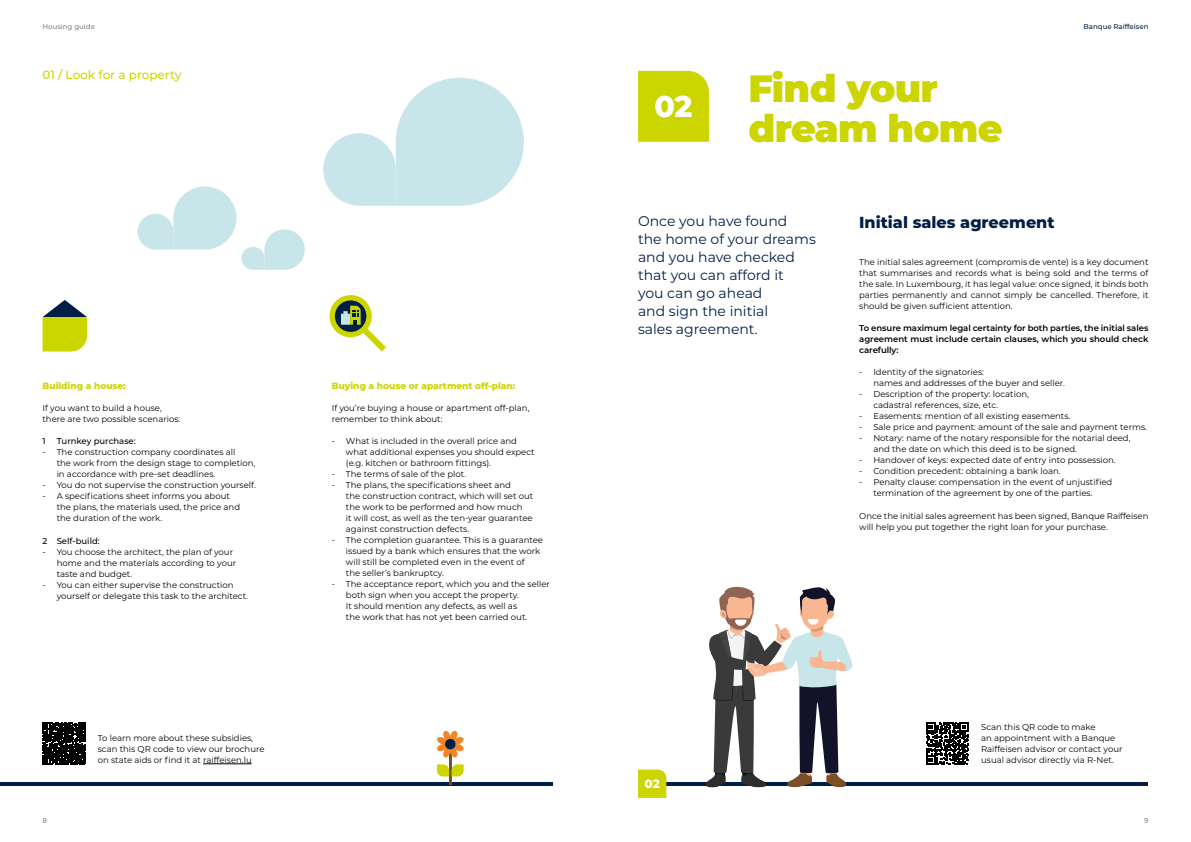
<style>
.page{position:relative;width:1191px;height:842px;background:#fff}
.page>*{position:absolute;margin:0;border:0;box-sizing:border-box;transform-origin:0 0}
.t1{font:900 38px/40px "Montserrat";letter-spacing:-.02em;color:#cdd500}
.t2{font:800 30px "Montserrat";color:#fff}
.t3{font:800 16px "Montserrat";color:#001f47}
.t4{font:14px/18px "Montserrat";color:#001f47}
.t5{font:500 12px "Montserrat";color:#cdd500}
.t6{font:800 12px "Montserrat";color:#fff}
.t7{font:800 9px "Montserrat";color:#cdd500}
.t8{font:8.5px/11px "Montserrat";color:#000}
.t9{font:600 8.5px/11px "Montserrat";letter-spacing:-.005em;color:#000;text-align:justify}
.t10{font:500 8.5px "Montserrat";color:#000}
.t11{font:500 7px "Montserrat";color:#001f47}
.t12{font:500 7px "Montserrat";color:#828182}
</style>
<div class="page">
<div style="left:638px;top:71px;width:71px;height:71px;background:#cdd500"></div>
<hr style="left:203px;top:764px;width:49px;height:1px;background:#000">
<svg style="left:43px;top:722px;width:42px;height:43px;background:#141414"></svg>
<svg style="left:926px;top:722px;width:42px;height:43px"></svg>
<svg style="left:43px;top:300px;width:44px;height:51px"></svg>
<svg style="left:329px;top:295px;width:57px;height:56px"></svg>
<svg style="left:137px;top:186px;width:168px;height:84px"></svg>
<svg style="left:323px;top:78px;width:201px;height:128px"></svg>
<hr style="left:655px;top:782px;width:493px;height:4px;background:#001f47">
<svg style="left:706px;top:586px;width:146px;height:202px"></svg>
<hr style="left:0;top:782px;width:553px;height:4px;background:#001f47">
<svg style="left:638px;top:770px;width:28px;height:28px"></svg>
<hr style="left:449px;top:744px;width:2px;height:41px;background:#7d4f25">
<svg style="left:437px;top:730px;width:27px;height:28px"></svg>
<svg style="left:437px;top:764px;width:26px;height:12px"></svg>
<p class="t12" style="left:43px;top:22px;width:54px">Housing guide</p>
<p class="t11" style="left:1083px;top:22px;width:66px">Banque Raiffeisen</p>
<h1 class="t1" style="left:748px;top:66px;width:256px">Find your dream home</h1>
<h3 class="t5" style="left:43px;top:67px;width:141px">01 / Look for a property</h3>
<h2 class="t2" style="left:654px;top:84px;width:40px">02</h2>
<p class="t7" style="left:43px;top:379px;width:85px">Building a house:</p>
<p class="t8" style="left:43px;top:402px;width:139px">If you want to build a house, there are two possible scenarios:</p>
<p class="t10" style="left:43px;top:435px;width:5px">1</p>
<p class="t10" style="left:57px;top:435px;width:81px">Turnkey purchase:</p>
<p class="t8" style="left:57px;top:446px;width:200px;text-indent:-14px">- The construction company coordinates all<br>the work from the design stage to completion, in accordance with pre-set deadlines.</p>
<p class="t8" style="left:43px;top:479px;width:215px">- You do not supervise the construction yourself.</p>
<p class="t8" style="left:57px;top:490px;width:185px;text-indent:-14px">- A specifications sheet informs you about the plans, the materials used, the price and the duration of the work.</p>
<p class="t10" style="left:43px;top:535px;width:59px">2 Self-build:</p>
<p class="t8" style="left:57px;top:546px;width:181px;text-indent:-14px">- You choose the architect, the plan of your home and the materials according to your taste and budget.</p>
<p class="t8" style="left:57px;top:579px;width:193px;text-indent:-14px">- You can either supervise the construction yourself or delegate this task to the architect.</p>
<p class="t7" style="left:332px;top:379px;width:185px">Buying a house or apartment off-plan:</p>
<p class="t8" style="left:332px;top:402px;width:199px">If you’re buying a house or apartment off-plan, remember to think about:</p>
<p class="t8" style="left:346px;top:435px;width:190px;text-indent:-14px">- What is included in the overall price and what additional expenses you should expect (e.g. kitchen or bathroom fittings).</p>
<p class="t8" style="left:332px;top:468px;width:136px">- The terms of sale of the plot.</p>
<p class="t8" style="left:346px;top:479px;width:189px;text-indent:-14px">- The plans, the specifications sheet and<br>the construction contract, which will set out the work to be performed and how much<br>it will cost, as well as the ten-year guarantee against construction defects.</p>
<p class="t8" style="left:346px;top:534px;width:198px;text-indent:-14px">- The completion guarantee. This is a guarantee issued by a bank which ensures that the work will still be completed even in the event of<br>the seller’s bankruptcy.</p>
<p class="t8" style="left:346px;top:578px;width:206px;text-indent:-14px">- The acceptance report, which you and the seller both sign when you accept the property.<br>It should mention any defects, as well as<br>the work that has not yet been carried out.</p>
<h3 class="t4" style="left:638px;top:212px;width:179px">Once you have found<br>the home of your dreams and you have checked that you can afford it<br>you can go ahead<br>and sign the initial<br>sales agreement.</h3>
<h3 class="t3" style="left:859px;top:211px;width:197px">Initial sales agreement</h3>
<p class="t8" style="left:859px;top:256px;width:291px;text-align:justify">The initial sales agreement (compromis de vente) is a key document that summarises and records what is being sold and the terms of the sale. In Luxembourg, it has legal value: once signed, it binds both parties permanently and cannot simply be cancelled. Therefore, it should be given sufficient attention.</p>
<p class="t9" style="left:859px;top:322px;width:291px">To ensure maximum legal certainty for both parties, the initial sales agreement must include certain clauses, which you should check carefully:</p>
<p class="t8" style="left:873px;top:367px;width:193px;text-indent:-14px">- Identity of the signatories:<br>names and addresses of the buyer and seller.</p>
<p class="t8" style="left:873px;top:389px;width:157px;text-indent:-14px">- Description of the property: location, cadastral references, size, etc.</p>
<p class="t8" style="left:859px;top:411px;width:213px">- Easements: mention of all existing easements.</p>
<p class="t8" style="left:859px;top:422px;width:289px">- Sale price and payment: amount of the sale and payment terms.</p>
<p class="t8" style="left:873px;top:433px;width:259px;text-indent:-14px">- Notary: name of the notary responsible for the notarial deed, and the date on which this deed is to be signed.</p>
<p class="t8" style="left:859px;top:455px;width:258px">- Handover of keys: expected date of entry into possession.</p>
<p class="t8" style="left:859px;top:466px;width:203px">- Condition precedent: obtaining a bank loan.</p>
<p class="t8" style="left:873px;top:477px;width:240px;text-indent:-14px">- Penalty clause: compensation in the event of unjustified termination of the agreement by one of the parties.</p>
<p class="t8" style="left:859px;top:510px;width:291px">Once the initial sales agreement has been signed, Banque Raiffeisen will help you put together the right loan for your purchase.</p>
<p class="t12" style="left:43px;top:816px;width:6px">8</p>
<p class="t8" style="left:98px;top:732px;width:168px">To learn more about these subsidies, scan this QR code to view our brochure on state aids or find it at raiffeisen.lu</p>
<p class="t8" style="left:981px;top:721px;width:143px">Scan this QR code to make<br>an appointment with a Banque<br>Raiffeisen advisor or contact your usual advisor directly via R-Net.</p>
<h3 class="t6" style="left:644px;top:775px;width:17px">02</h3>
<p class="t12" style="left:1144px;top:816px;width:6px">9</p>
</div>
